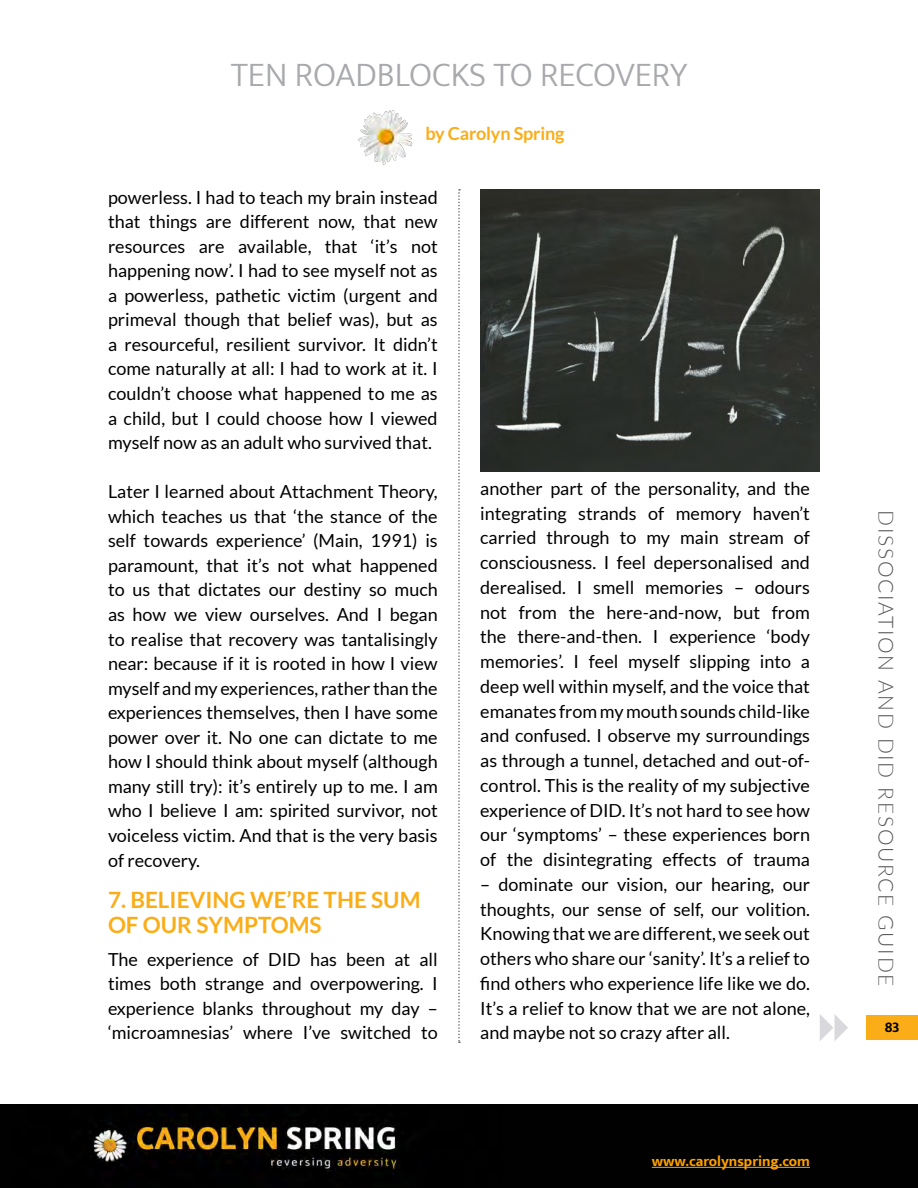
<style>
.page{position:relative;width:918px;height:1188px;background:#fff}
.page>*{position:absolute;margin:0;border:0;box-sizing:border-box;transform-origin:0 0}
.t1{font:300 34.5px "Mukta";color:#a7a9ac}
.t2{font:700 22.5px/24.6px "Lato";color:#fbad18}
.t3{font:300 21px "Lato";letter-spacing:.08em;color:#5a5a5a}
.t4{font:18px/24.6px "Lato";color:#000;text-align:justify}
.t5{font:700 18px "Lato";letter-spacing:-.01em;color:#fbad18}
.t6{font:700 15px "Mukta";color:#ffa300}
.t7{font:700 15px "Mukta";color:#000}
</style>
<div class="page">
<img style="left:358px;top:110px;width:55px;height:55px">
<svg style="left:458px;top:189px;width:2px;height:854px"></svg>
<img style="left:480px;top:189px;width:340px;height:283px">
<div style="left:0;top:1104px;width:918px;height:84px;background:#010101"></div>
<img style="left:93px;top:1114px;width:307px;height:61px">
<hr style="left:652px;top:1167px;width:158px;height:1px;background:#ffa300">
<svg style="left:820px;top:1014px;width:28px;height:27px"></svg>
<div style="left:867px;top:1015px;width:51px;height:25px;background:#fbad18"></div>
<h1 class="t1" style="left:231px;top:54px;width:458px">TEN ROADBLOCKS TO RECOVERY</h1>
<p class="t5" style="left:425px;top:123px;width:140px">by Carolyn Spring</p>
<p class="t4" style="left:108px;top:185px;width:331px">powerless. I had to teach my brain instead that things are different now, that new resources are available, that ‘it’s not happening now’. I had to see myself not as a powerless, pathetic victim (urgent and primeval though that belief was), but as a resourceful, resilient survivor. It didn’t come naturally at all: I had to work at it. I couldn’t choose what happened to me as a child, but I could choose how I viewed myself now as an adult who survived that.</p>
<p class="t4" style="left:108px;top:479px;width:331px">Later I learned about Attachment Theory, which teaches us that ‘the stance of the self towards experience’ (Main, 1991) is paramount, that it’s not what happened to us that dictates our destiny so much as how we view ourselves. And I began to realise that recovery was tantalisingly near: because if it is rooted in how I view myself and my experiences, rather than the experiences themselves, then I have some power over it. No one can dictate to me how I should think about myself (although many still try): it’s entirely up to me. I am who I believe I am: spirited survivor, not voiceless victim. And that is the very basis of recovery.</p>
<p class="t2" style="left:108px;top:887px;width:314px">7. BELIEVING WE’RE THE SUM<br>OF OUR SYMPTOMS</p>
<p class="t4" style="left:108px;top:947px;width:331px">The experience of DID has been at all times both strange and overpowering. I experience blanks throughout my day – ‘microamnesias’ where I’ve switched to</p>
<p class="t4" style="left:480px;top:476px;width:331px">another part of the personality, and the integrating strands of memory haven’t carried through to my main stream of consciousness. I feel depersonalised and derealised. I smell memories – odours not from the here-and-now, but from the there-and-then. I experience ‘body memories’. I feel myself slipping into a deep well within myself, and the voice that emanates from my mouth sounds child-like and confused. I observe my surroundings as through a tunnel, detached and out-of&shy;control. This is the reality of my subjective experience of DID. It’s not hard to see how our ‘symptoms’ – these experiences born of the disintegrating effects of trauma</p>
<p class="t4" style="left:480px;top:872px;width:331px">– dominate our vision, our hearing, our thoughts, our sense of self, our volition.<br>Knowing that we are different, we seek out others who share our ‘sanity’. It’s a relief to find others who experience life like we do.<br>It’s a relief to know that we are not alone, and maybe not so crazy after all.</p>
<p class="t6" style="left:652px;top:1152px;width:160px">www.carolynspring.com</p>
<p class="t3" style="left:901px;top:510px;width:478px;rotate:90deg">DISSOCIATION AND DID RESOURCE GUIDE</p>
<p class="t7" style="left:885px;top:1018px;width:16px">83</p>
</div>
